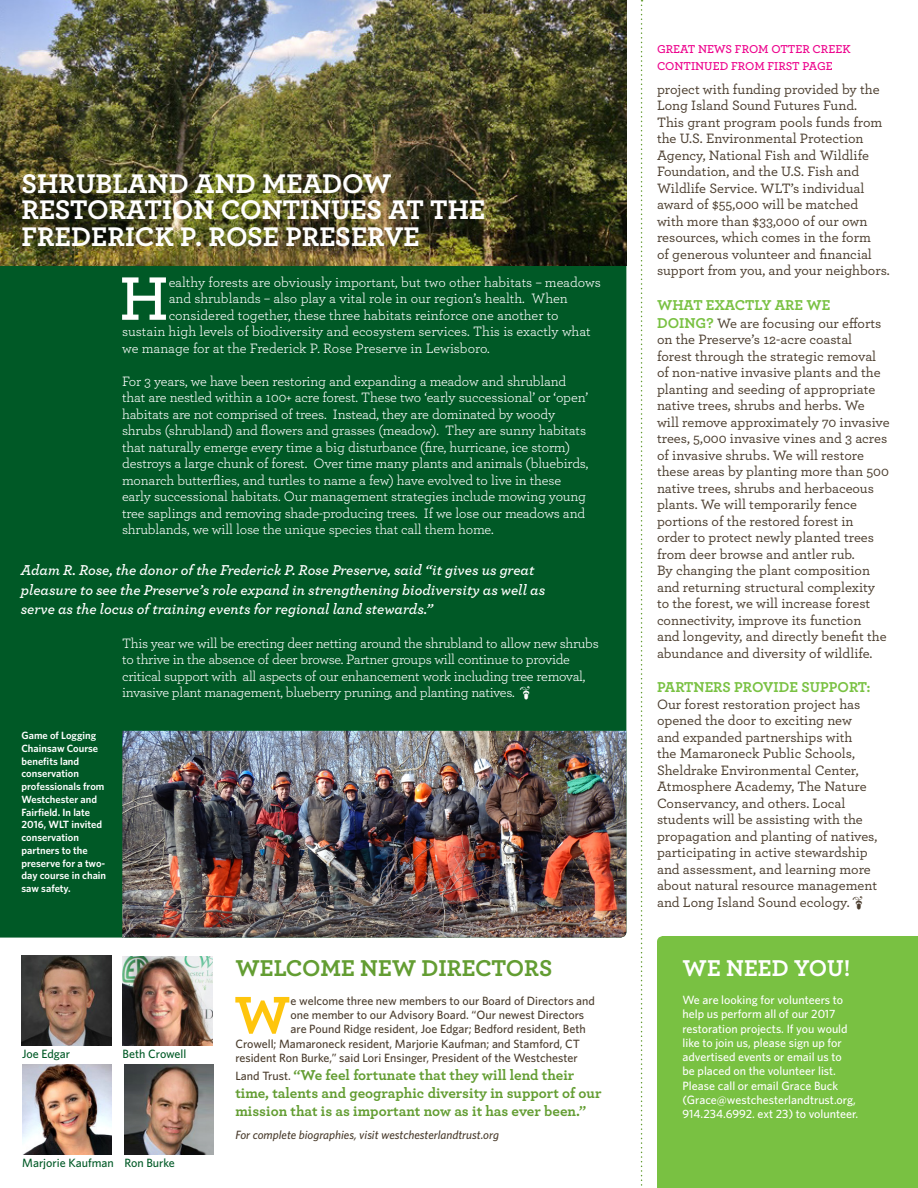
<style>
.page{position:relative;width:918px;height:1188px;background:#fff}
.page>*{position:absolute;margin:0;border:0;box-sizing:border-box;transform-origin:0 0}
.Regular_body_copy{font:600 64.35px "Archer";color:#fff}
.Calendar_info{font:700 55.35px "Archer";color:#fec50d}
.Sidebar_Head{font:700 28.35px/26.5px "Archer";color:#fff}
.Sidebar_Head-2{font:700 24px "Archer";color:#639d32}
.Sidebar_Head-3{font:700 24px "Archer";color:#fff}
.Regular_body_copy-2{font:italic 600 15px/19.5px "Archer";color:#fff}
.Calendar_info-2{font:700 15px/18px "Archer";color:#639d32}
.Regular_body_copy-3{font:700 15px "Archer";color:#79c142}
.Regular_body_copy-4{font:500 14.25px/16.5px "Archer";color:#4b3d2e}
.Regular_body_copy-5{font:14.25px/16.5px "Archer";letter-spacing:-.01em;color:#fff}
.Calendar_info-3{font:500 12px "Whitney";color:#4b3d2e}
.Calendar_info-4{font:500 12px/14.2px "Whitney";color:#fff}
.Calendar_info-5{font:italic 500 12px "Whitney";color:#4b3d2e}
.Regular_body_copy-6{font:600 12px/16.5px "Archer";color:#ed028c}
.Calendar_info-6{font:500 12px "Whitney";color:#005926}
.Regular_body_copy-7{font:600 10.5px/12.8px "Whitney";color:#fff}
.s1{font-weight:700;font-size:15px;color:#79c142}
.s2{font-family:"Whitney";font-weight:500;font-size:12px;color:#4b3d2e}
</style>
<div class="page">
<img style="left:22px;top:1064px;width:90px;height:90px">
<img style="left:22px;top:956px;width:90px;height:90px">
<div style="left:0;top:265px;width:626px;height:673px;background:#005926"></div>
<img style="left:122px;top:731px;width:504px;height:207px">
<img style="left:0;top:265px;width:1px;height:217px">
<img style="left:0;top:0;width:626px;height:265px">
<img style="left:122px;top:957px;width:90px;height:89px">
<img style="left:124px;top:1065px;width:90px;height:89px">
<svg style="left:641px;top:0;width:2px;height:1186px"></svg>
<div style="left:657px;top:936px;width:261px;height:252px;background:#79c142"></div>
<svg style="left:520px;top:686px;width:10px;height:14px"></svg>
<p class="Sidebar_Head" style="left:22px;top:168px;width:465px">SHRUBLAND AND MEADOW<br>RESTORATION CONTINUES AT THE<br>FREDERICK P. ROSE PRESERVE</p>
<p class="Regular_body_copy" style="left:119px;top:250px;width:51px">H</p>
<p class="Regular_body_copy-5" style="left:169px;top:273px;width:434px">ealthy forests are obviously important, but two other habitats – meadows</p>
<p class="Regular_body_copy-5" style="left:169px;top:290px;width:401px">and shrublands – also play a vital role in our region’s health. When</p>
<p class="Regular_body_copy-5" style="left:169px;top:306px;width:392px">considered together, these three habitats reinforce one another to</p>
<p class="Regular_body_copy-5" style="left:122px;top:323px;width:470px">sustain high levels of biodiversity and ecosystem services. This is exactly what</p>
<p class="Regular_body_copy-5" style="left:122px;top:339px;width:369px">we manage for at the Frederick P. Rose Preserve in Lewisboro.</p>
<p class="Regular_body_copy-5" style="left:122px;top:372px;width:468px">For 3 years, we have been restoring and expanding a meadow and shrubland that are nestled within a 100+ acre forest. These two ‘early successional’ or ‘open’ habitats are not comprised of trees. Instead, they are dominated by woody shrubs (shrubland) and flowers and grasses (meadow). They are sunny habitats that naturally emerge every time a big disturbance (fire, hurricane, ice storm) destroys a large chunk of forest. Over time many plants and animals (bluebirds, monarch butterflies, and turtles to name a few) have evolved to live in these early successional habitats. Our management strategies include mowing young tree saplings and removing shade-producing trees. If we lose our meadows and shrublands, we will lose the unique species that call them home.</p>
<p class="Regular_body_copy-2" style="left:21px;top:559px;width:526px">Adam R. Rose, the donor of the Frederick P. Rose Preserve, said “it gives us great pleasure to see the Preserve’s role expand in strengthening biodiversity as well as serve as the locus of training events for regional land stewards.”</p>
<p class="Regular_body_copy-7" style="left:22px;top:729px;width:86px">Game of Logging<br>Chainsaw Course benefits land conservation professionals from<br>Westchester and<br>Fairfield. In late<br>2016, WLT invited conservation partners to the preserve for a two&shy;day course in chain saw safety.</p>
<p class="Regular_body_copy-5" style="left:122px;top:634px;width:478px">This year we will be erecting deer netting around the shrubland to allow new shrubs to thrive in the absence of deer browse. Partner groups will continue to provide critical support with all aspects of our enhancement work including tree removal, invasive plant management, blueberry pruning, and planting natives.</p>
<p class="Regular_body_copy-6" style="left:657px;top:40px;width:195px">GREAT NEWS FROM OTTER CREEK<br>CONTINUED FROM FIRST PAGE</p>
<p class="Regular_body_copy-4" style="left:657px;top:80px;width:234px">project with funding provided by the Long Island Sound Futures Fund.<br>This grant program pools funds from the U.S. Environmental Protection Agency, National Fish and Wildlife Foundation, and the U.S. Fish and Wildlife Service. WLT’s individual award of $55,000 will be matched<br>with more than $33,000 of our own resources, which comes in the form<br>of generous volunteer and financial support from you, and your neighbors.</p>
<p class="Regular_body_copy-3" style="left:657px;top:293px;width:175px">WHAT EXACTLY ARE WE</p>
<p class="Regular_body_copy-4" style="left:657px;top:314px;width:234px"><span class="s1">DOING?</span> We are focusing our efforts on the Preserve’s 12-acre coastal forest through the strategic removal of non-native invasive plants and the planting and seeding of appropriate native trees, shrubs and herbs. We will remove approximately 70 invasive trees, 5,000 invasive vines and 3 acres of invasive shrubs. We will restore these areas by planting more than 500 native trees, shrubs and herbaceous plants. We will temporarily fence portions of the restored forest in order to protect newly planted trees from deer browse and antler rub.<br>By changing the plant composition and returning structural complexity to the forest, we will increase forest connectivity, improve its function<br>and longevity, and directly benefit the abundance and diversity of wildlife.</p>
<p class="Regular_body_copy-3" style="left:657px;top:675px;width:215px">PARTNERS PROVIDE SUPPORT:</p>
<p class="Regular_body_copy-4" style="left:657px;top:695px;width:222px">Our forest restoration project has opened the door to exciting new and expanded partnerships with<br>the Mamaroneck Public Schools, Sheldrake Environmental Center, Atmosphere Academy, The Nature Conservancy, and others. Local students will be assisting with the propagation and planting of natives, participating in active stewardship and assessment, and learning more about natural resource management and Long Island Sound ecology.</p>
<p class="Calendar_info-6" style="left:22px;top:1046px;width:50px">Joe Edgar</p>
<p class="Calendar_info-6" style="left:123px;top:1046px;width:65px">Beth Crowell</p>
<p class="Calendar_info-6" style="left:22px;top:1155px;width:93px">Marjorie Kaufman</p>
<p class="Calendar_info-6" style="left:124px;top:1155px;width:52px">Ron Burke</p>
<p class="Sidebar_Head-2" style="left:235px;top:949px;width:319px">WELCOME NEW DIRECTORS</p>
<p class="Sidebar_Head-3" style="left:683px;top:949px;width:169px">WE NEED YOU!</p>
<p class="Calendar_info-4" style="left:683px;top:993px;width:177px">We are looking for volunteers to help us perform all of our 2017 restoration projects. If you would like to join us, please sign up for advertised events or email us to<br>be placed on the volunteer list.<br>Please call or email Grace Buck (Grace@westchesterlandtrust.org, 914.234.6992. ext 23) to volunteer.</p>
<p class="Calendar_info" style="left:234px;top:971px;width:58px">W</p>
<p class="Calendar_info-3" style="left:291px;top:993px;width:306px">e welcome three new members to our Board of Directors and</p>
<p class="Calendar_info-3" style="left:291px;top:1007px;width:295px">one member to our Advisory Board. “Our newest Directors</p>
<p class="Calendar_info-3" style="left:291px;top:1021px;width:297px">are Pound Ridge resident, Joe Edgar; Bedford resident, Beth</p>
<p class="Calendar_info-3" style="left:235px;top:1035px;width:346px">Crowell; Mamaroneck resident, Marjorie Kaufman; and Stamford, CT</p>
<p class="Calendar_info-3" style="left:235px;top:1050px;width:344px">resident Ron Burke,” said Lori Ensinger, President of the Westchester</p>
<p class="Calendar_info-2" style="left:235px;top:1065px;width:368px"><span class="s2">Land Trust.</span> “We feel fortunate that they will lend their time, talents and geographic diversity in support of our mission that is as important now as it has ever been.”</p>
<p class="Calendar_info-5" style="left:235px;top:1127px;width:265px">For complete biographies, visit westchesterlandtrust.org</p>
</div>
